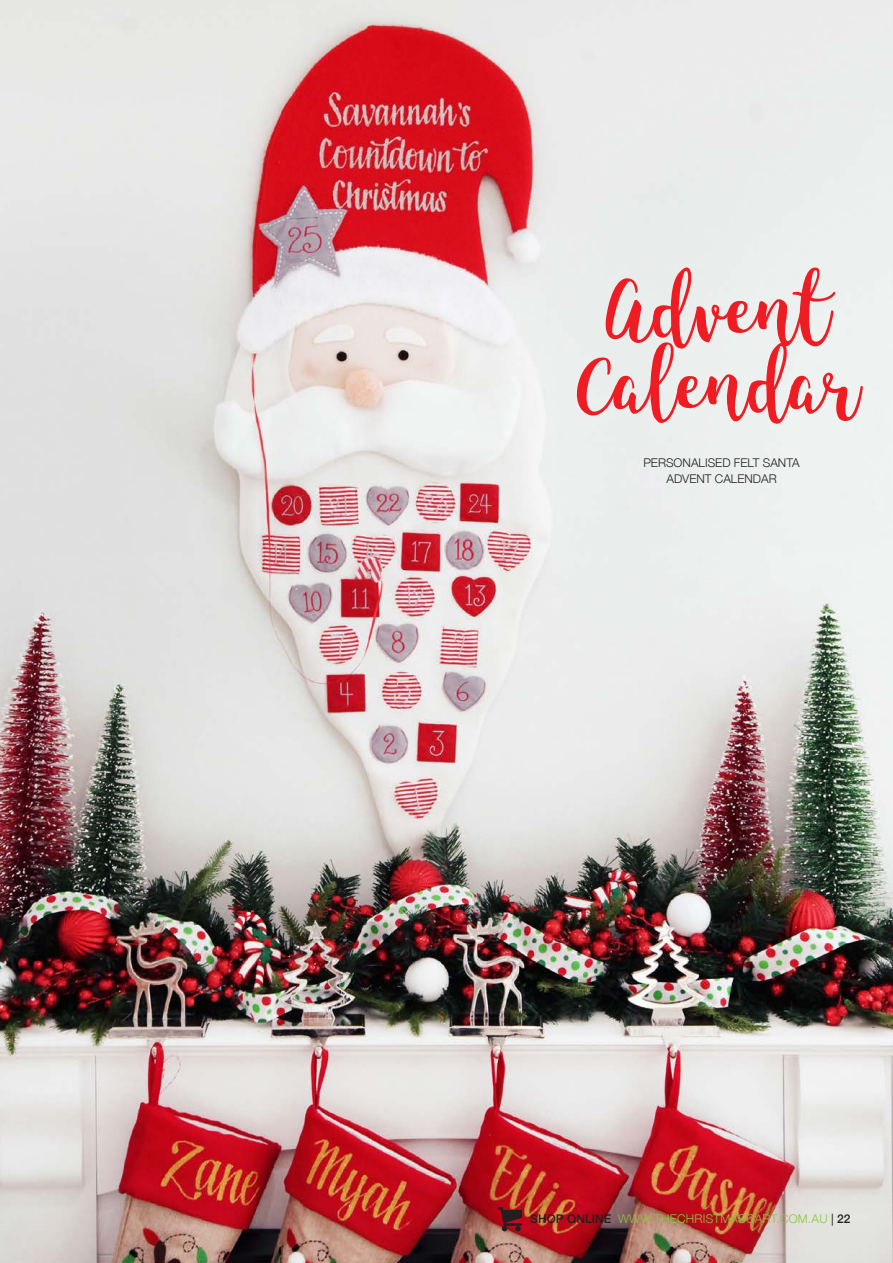
<style>
.page{position:relative;width:893px;height:1263px;background:#fff}
.page>*{position:absolute;margin:0;border:0;box-sizing:border-box;transform-origin:0 0}
.t1{font:71.4px "King Basil Lite";color:#ee1d23}
.t2{font:300 12px "Helvetica Neue";letter-spacing:.02em;color:#8bc63e}
.t3{font:300 12px/16.5px "Helvetica Neue";color:#231f20;text-align:center}
.s1{font-weight:500;color:#231f20}
.s2{font-weight:400;color:#231f20}
</style>
<div class="page">
<img style="left:0;top:0;width:893px;height:1263px">
<svg style="left:498px;top:1207px;width:24px;height:24px"></svg>
<p class="t1" style="left:607px;top:257px;width:225px">Advent</p>
<p class="t1" style="left:578px;top:332px;width:285px">Calendar</p>
<p class="t3" style="left:643px;top:453px;width:158px">PERSONALISED FELT SANTA<br>ADVENT CALENDAR</p>
<p class="t2" style="left:530px;top:1209px;width:322px"><span class="s1">SHOP ONLINE</span> WWW.THECHRISTMASCART.COM.AU <span class="s2">|</span> <span class="s1">22</span></p>
</div>
